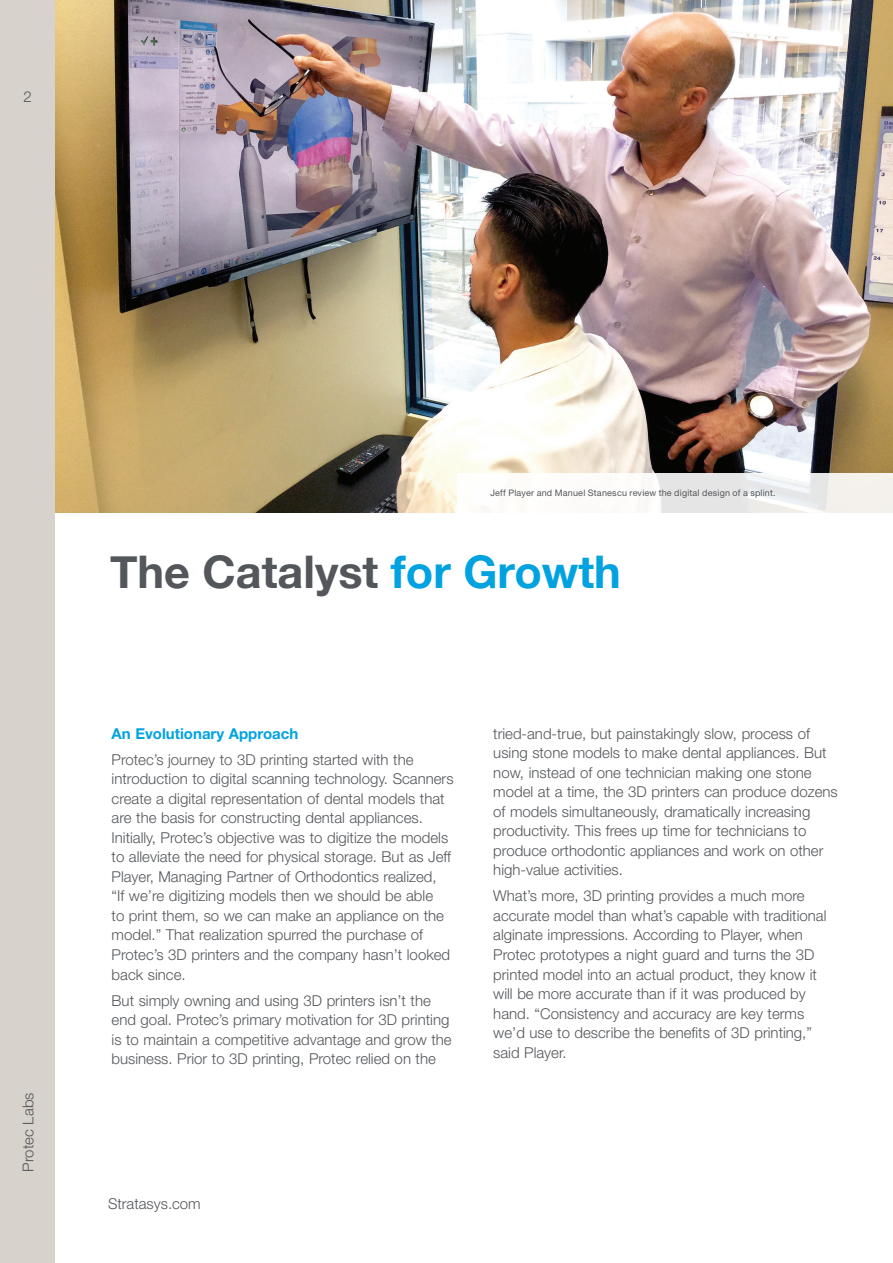
<style>
.page{position:relative;width:893px;height:1263px;background:#fff}
.page>*{position:absolute;margin:0;border:0;box-sizing:border-box;transform-origin:0 0}
.Page_Title{font:700 45px "Helvetica Neue";color:#53565a}
.Para{font:300 15px/19.5px "Helvetica Neue LT Std";color:#53565a}
.Para_Header{font:700 15px "Helvetica Neue LT Std";color:#00a3e0}
.t1{font:300 15px "Helvetica Neue LT Std";color:#54555a}
.Caption{font:9px "Helvetica Neue LT Std";letter-spacing:.02em;color:#53565a}
.s1{color:#00a2df}
</style>
<div class="page">
<div style="left:0;top:0;width:55px;height:1263px;background:#d7d2cb"></div>
<img style="left:55px;top:0;width:838px;height:512px">
<svg style="left:457px;top:473px;width:436px;height:39px"></svg>
<p class="t1" style="left:23px;top:88px;width:10px">2</p>
<p class="t1" style="left:19px;top:1171px;width:80px;rotate:-90deg">Protec Labs</p>
<p class="Caption" style="left:490px;top:487px;width:287px">Jeff Player and Manuel Stanescu review the digital design of a splint.</p>
<p class="Page_Title" style="left:110px;top:537px;width:512px">The Catalyst <span class="s1">for Growth</span></p>
<p class="Para_Header" style="left:112px;top:724px;width:188px">An Evolutionary Approach</p>
<p class="Para" style="left:112px;top:749px;width:343px">Protec’s journey to 3D printing started with the introduction to digital scanning technology. Scanners create a digital representation of dental models that are the basis for constructing dental appliances.<br>Initially, Protec’s objective was to digitize the models to alleviate the need for physical storage. But as Jeff Player, Managing Partner of Orthodontics realized,<br>“If we’re digitizing models then we should be able<br>to print them, so we can make an appliance on the model.” That realization spurred the purchase of Protec’s 3D printers and the company hasn’t looked back since.</p>
<p class="Para" style="left:112px;top:990px;width:342px">But simply owning and using 3D printers isn’t the end goal. Protec’s primary motivation for 3D printing is to maintain a competitive advantage and grow the business. Prior to 3D printing, Protec relied on the</p>
<p class="Para" style="left:493px;top:723px;width:346px">tried-and-true, but painstakingly slow, process of using stone models to make dental appliances. But now, instead of one technician making one stone model at a time, the 3D printers can produce dozens of models simultaneously, dramatically increasing productivity. This frees up time for technicians to produce orthodontic appliances and work on other high-value activities.</p>
<p class="Para" style="left:493px;top:886px;width:335px">What’s more, 3D printing provides a much more accurate model than what’s capable with traditional alginate impressions. According to Player, when Protec prototypes a night guard and turns the 3D printed model into an actual product, they know it will be more accurate than if it was produced by hand. “Consistency and accuracy are key terms we’d use to describe the benefits of 3D printing,” said Player.</p>
<p class="Para" style="left:108px;top:1193px;width:94px">Stratasys.com</p>
</div>
